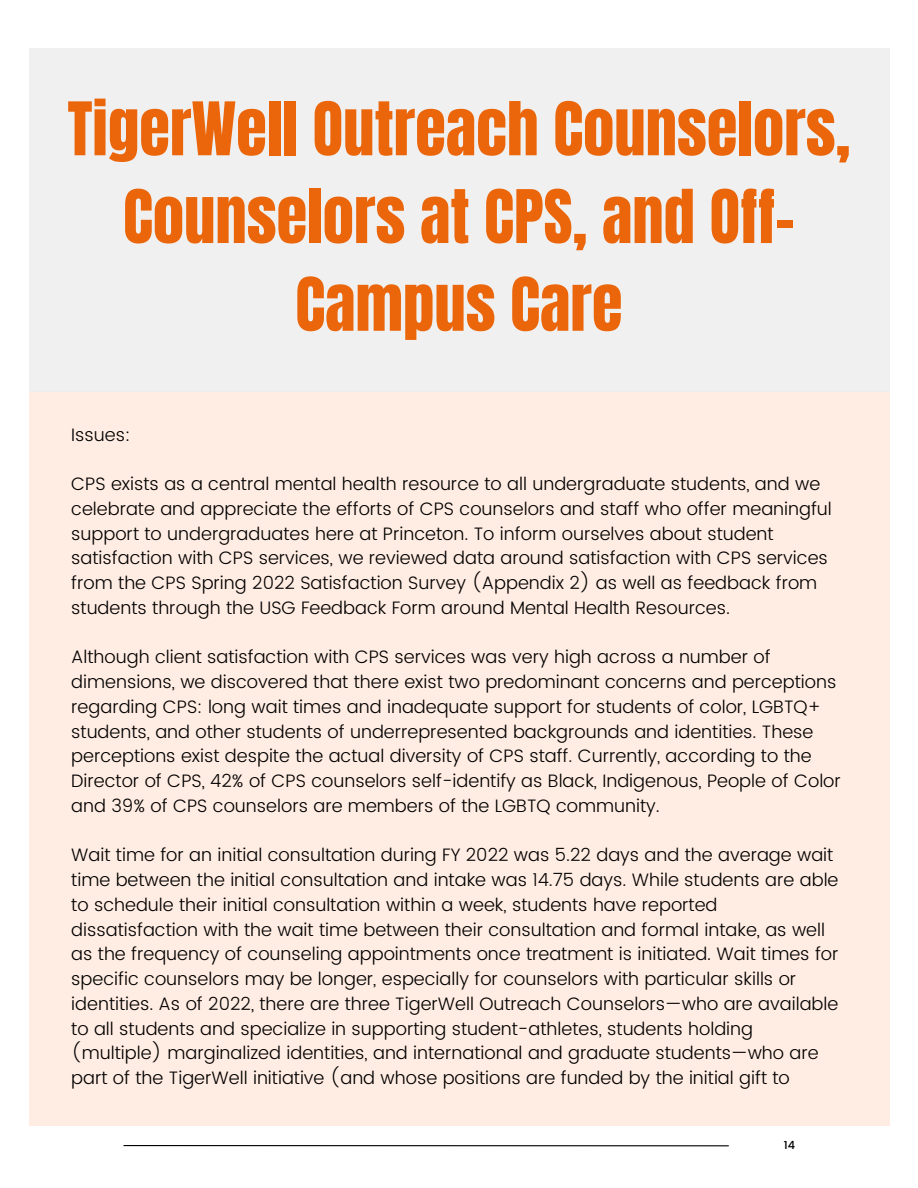
<style>
.page{position:relative;width:918px;height:1188px;background:#fff}
.page>*{position:absolute;margin:0;border:0;box-sizing:border-box;transform-origin:0 0}
.t1{font:62.7px/87.8px "Anton";color:#eb660b;text-align:center}
.t2{font:300 18px/24.8px "Poppins";color:#000}
.t3{font:500 11.25px "Poppins";color:#000}
</style>
<div class="page">
<div style="left:29px;top:392px;width:860px;height:734px;background:#ffece2"></div>
<hr style="left:124px;top:1145px;width:605px;height:1px;background:#000">
<div style="left:29px;top:48px;width:860px;height:344px;background:#ededed"></div>
<h1 class="t1" style="left:68px;top:86px;width:784px">TigerWell Outreach Counselors,<br>Counselors at CPS, and Off-<br>Campus Care</h1>
<p class="t2" style="left:71px;top:422px;width:61px">Issues:</p>
<p class="t2" style="left:71px;top:471px;width:762px">CPS exists as a central mental health resource to all undergraduate students, and we celebrate and appreciate the efforts of CPS counselors and staff who offer meaningful support to undergraduates here at Princeton. To inform ourselves about student satisfaction with CPS services, we reviewed data around satisfaction with CPS services from the CPS Spring 2022 Satisfaction Survey (Appendix 2) as well as feedback from students through the USG Feedback Form around Mental Health Resources.</p>
<p class="t2" style="left:71px;top:645px;width:771px">Although client satisfaction with CPS services was very high across a number of dimensions, we discovered that there exist two predominant concerns and perceptions regarding CPS: long wait times and inadequate support for students of color, LGBTQ+ students, and other students of underrepresented backgrounds and identities. These perceptions exist despite the actual diversity of CPS staff. Currently, according to the Director of CPS, 42% of CPS counselors self-identify as Black, Indigenous, People of Color and 39% of CPS counselors are members of the LGBTQ community.</p>
<p class="t2" style="left:71px;top:843px;width:769px">Wait time for an initial consultation during FY 2022 was 5.22 days and the average wait time between the initial consultation and intake was 14.75 days. While students are able to schedule their initial consultation within a week, students have reported dissatisfaction with the wait time between their consultation and formal intake, as well as the frequency of counseling appointments once treatment is initiated. Wait times for specific counselors may be longer, especially for counselors with particular skills or identities. As of 2022, there are three TigerWell Outreach Counselors—who are available to all students and specialize in supporting student-athletes, students holding (multiple) marginalized identities, and international and graduate students—who are part of the TigerWell initiative (and whose positions are funded by the initial gift to</p>
<p class="t3" style="left:784px;top:1138px;width:13px">14</p>
</div>
